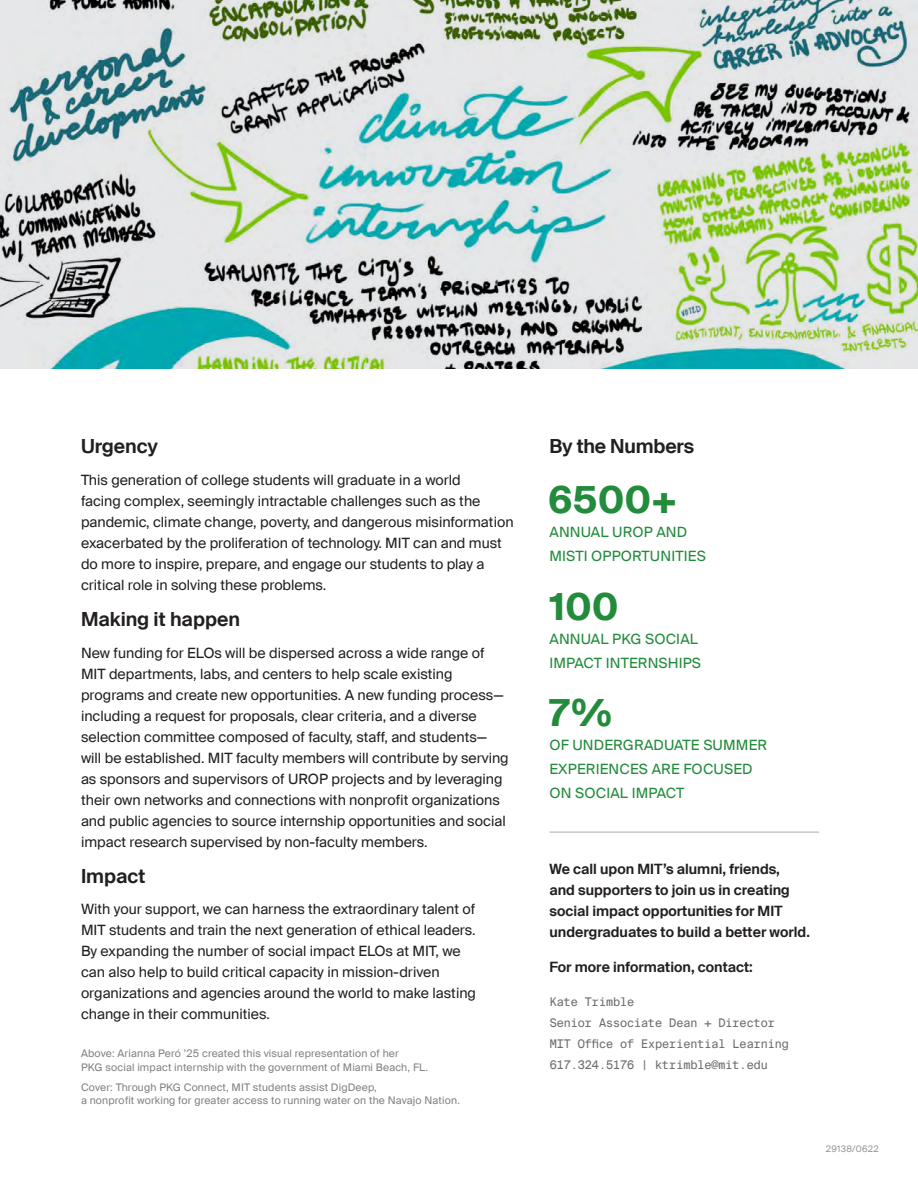
<style>
.page{position:relative;width:918px;height:1188px;background:#fff}
.page>*{position:absolute;margin:0;border:0;box-sizing:border-box;transform-origin:0 0}
.bw_-_infographic_num{font:700 37.5px "Suisse Intl MIT";color:#238b3c}
.bw_-_infographic_tex{font:700 37.5px "Suisse Intl MIT";color:#238b3c}
.bw_-_subhead{font:600 19.5px "Suisse Intl MIT";color:#231f20}
.bw_-_body{font:14.25px/21px "Suisse Intl MIT";color:#231f20}
.bw_-_body-2{font:600 14.25px/21px "Suisse Intl MIT";color:#231f20}
.bw_-_infographic_tex-2{font:14.25px/24px "Suisse Intl MIT";letter-spacing:.01em;color:#238b3c}
.bw_-_sidebar{font:12px "Suisse Intl Mono MIT";letter-spacing:-.06em;color:#6c6d70}
.bw_-_caption{font:10.5px/13.5px "Suisse Intl MIT";letter-spacing:.015em;color:#808285}
.t1{font:9px "Suisse Intl MIT";letter-spacing:.03em;color:#939598}
</style>
<div class="page">
<img style="left:0;top:0;width:918px;height:369px">
<hr style="left:549px;top:831px;width:270px;height:2px;background:#c7c8ca">
<p class="bw_-_subhead" style="left:81px;top:435px;width:79px">Urgency</p>
<p class="bw_-_body" style="left:81px;top:469px;width:434px">This generation of college students will graduate in a world<br>facing complex, seemingly intractable challenges such as the pandemic, climate change, poverty, and dangerous misinformation exacerbated by the proliferation of technology. MIT can and must do more to inspire, prepare, and engage our students to play a critical role in solving these problems.</p>
<p class="bw_-_subhead" style="left:81px;top:608px;width:161px">Making it happen</p>
<p class="bw_-_body" style="left:81px;top:642px;width:429px">New funding for ELOs will be dispersed across a wide range of MIT departments, labs, and centers to help scale existing programs and create new opportunities. A new funding process— including a request for proposals, clear criteria, and a diverse selection committee composed of faculty, staff, and students— will be established. MIT faculty members will contribute by serving as sponsors and supervisors of UROP projects and by leveraging their own networks and connections with nonprofit organizations and public agencies to source internship opportunities and social impact research supervised by non-faculty members.</p>
<p class="bw_-_subhead" style="left:81px;top:864px;width:66px">Impact</p>
<p class="bw_-_body" style="left:81px;top:899px;width:397px">With your support, we can harness the extraordinary talent of MIT students and train the next generation of ethical leaders.<br>By expanding the number of social impact ELOs at MIT, we can also help to build critical capacity in mission-driven organizations and agencies around the world to make lasting change in their communities.</p>
<p class="bw_-_caption" style="left:81px;top:1047px;width:349px">Above: Arianna Peró ’25 created this visual representation of her<br>PKG social impact internship with the government of Miami Beach, FL.</p>
<p class="bw_-_caption" style="left:81px;top:1081px;width:381px">Cover: Through PKG Connect, MIT students assist DigDeep,<br>a nonprofit working for greater access to running water on the Navajo Nation.</p>
<p class="bw_-_subhead" style="left:549px;top:435px;width:146px">By the Numbers</p>
<p class="bw_-_infographic_num" style="left:548px;top:479px;width:130px">6500+</p>
<p class="bw_-_infographic_tex-2" style="left:549px;top:520px;width:158px">ANNUAL UROP AND<br>MISTI OPPORTUNITIES</p>
<p class="bw_-_infographic_tex" style="left:549px;top:585px;width:71px">100</p>
<p class="bw_-_infographic_tex-2" style="left:549px;top:627px;width:153px">ANNUAL PKG SOCIAL<br>IMPACT INTERNSHIPS</p>
<p class="bw_-_infographic_num" style="left:549px;top:692px;width:64px">7%</p>
<p class="bw_-_infographic_tex-2" style="left:549px;top:733px;width:219px">OF UNDERGRADUATE SUMMER<br>EXPERIENCES ARE FOCUSED<br>ON SOCIAL IMPACT</p>
<p class="bw_-_body-2" style="left:549px;top:859px;width:262px">We call upon MIT’s alumni, friends,<br>and supporters to join us in creating social impact opportunities for MIT undergraduates to build a better world.</p>
<p class="bw_-_body-2" style="left:549px;top:956px;width:205px">For more information, contact:</p>
<p class="bw_-_sidebar" style="left:549px;top:995px;width:87px">Kate Trimble</p>
<p class="bw_-_sidebar" style="left:549px;top:1016px;width:227px">Senior Associate Dean + Director</p>
<p class="bw_-_sidebar" style="left:549px;top:1037px;width:241px">MIT Office of Experiential Learning</p>
<p class="bw_-_sidebar" style="left:549px;top:1058px;width:220px">617.324.5176 | ktrimble@mit.edu</p>
<p class="t1" style="left:826px;top:1144px;width:54px">29138/0622</p>
</div>
